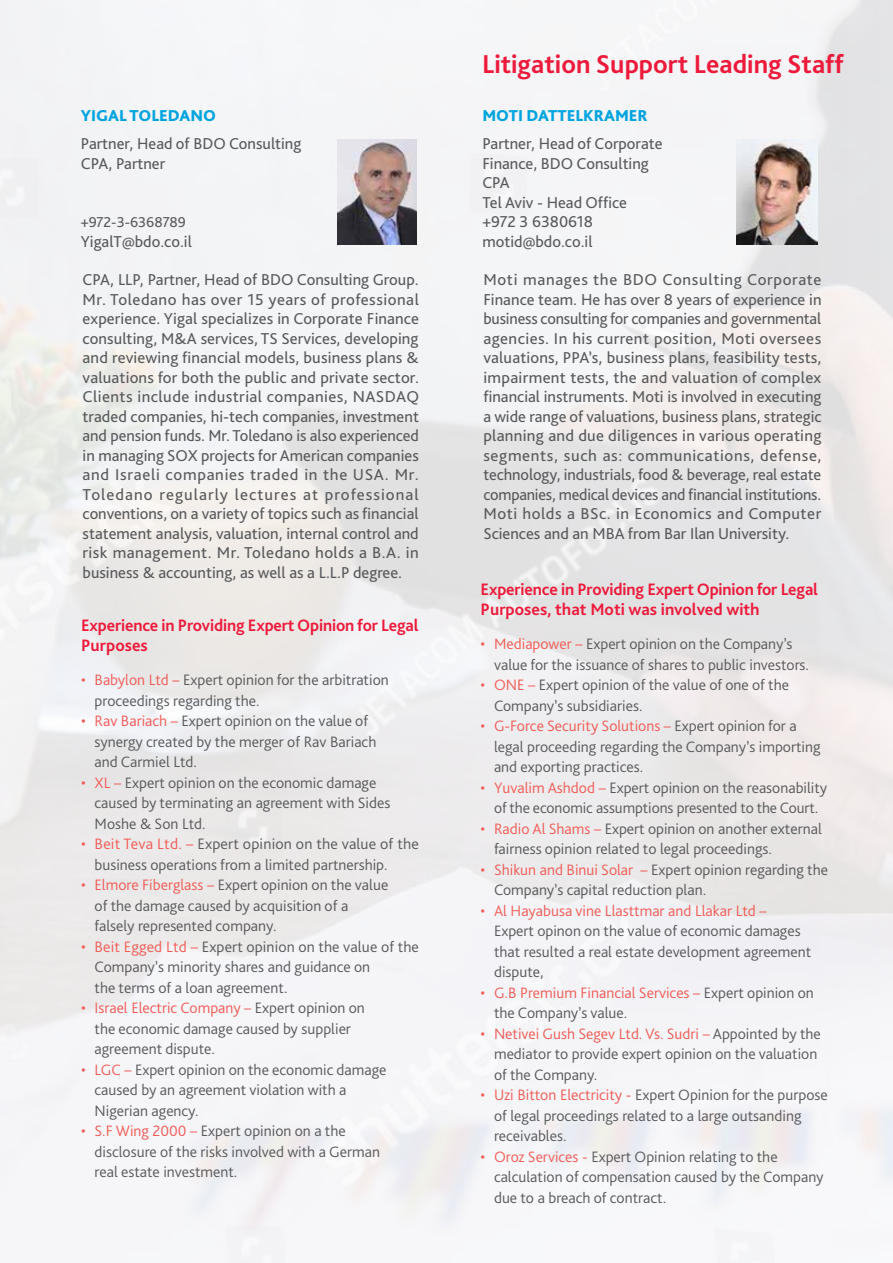
<style>
.page{position:relative;width:893px;height:1263px;background:#fff}
.page>*{position:absolute;margin:0;border:0;box-sizing:border-box;transform-origin:0 0}
.t1{font:700 27px "Bliss Pro";color:#ed1a3b}
.t2{font:700 17.4px/20.5px "Bliss Pro";letter-spacing:-.01em;color:#ed1a3b}
.t3{font:16.5px/19.5px "Bliss Pro";color:#58595b;text-align:justify}
.t4{font:800 16.5px "Bliss Pro";color:#00a4df}
.t5{font:300 15.75px/20.5px "Bliss Pro";color:#58595b}
.t6{font:300 15.75px "Bliss Pro";color:#f15b56}
.t7{font:15px "Bliss Pro";color:#58595b}
.s1{color:#f15b56}
</style>
<div class="page">
<img style="left:0;top:0;width:893px;height:1263px">
<img style="left:337px;top:140px;width:79px;height:104px">
<img style="left:737px;top:140px;width:80px;height:104px">
<p class="t4" style="left:81px;top:106px;width:137px">YIGAL TOLEDANO</p>
<p class="t3" style="left:81px;top:134px;width:222px">Partner, Head of BDO Consulting<br>CPA, Partner</p>
<p class="t7" style="left:81px;top:213px;width:107px">+972-3-6368789</p>
<p class="t3" style="left:81px;top:231px;width:113px">YigalT@bdo.co i l.</p>
<p class="t3" style="left:83px;top:270px;width:338px">CPA, LLP, Partner, Head of BDO Consulting Group.<br>Mr. Toledano has over 15 years of professional experience. Yigal specializes in Corporate Finance consulting M, &amp;A services, TS Services, developing and reviewing financial models, business plans &amp; valuations for both the public and private sector.<br>Clients include industrial companies, NASDAQ traded companies, hi-tech companies, investment and pension funds. Mr.Toledano is also experienced in managing SOX projects for American companies and Israeli companies traded in the USA. Mr.<br>Toledano regularly lectures at professional conventions, on a variety of topics such as financial statement analysis, valuation, internal control and risk management. Mr. Toledano holds A.Ba i n. business &amp; accounting, as well as P.L.La degree.</p>
<p class="t2" style="left:81px;top:614px;width:339px">Experience in Providing Expert Opinion for Legal<br>Purposes</p>
<p class="t5" style="left:95px;top:669px;width:296px"><span class="s1">Babylon Ltd –</span> Expert opinion for the arbitration</p>
<p class="t6" style="left:81px;top:670px;width:6px">•</p>
<p class="t6" style="left:81px;top:711px;width:6px">•</p>
<p class="t6" style="left:81px;top:773px;width:6px">•</p>
<p class="t6" style="left:81px;top:834px;width:6px">•</p>
<p class="t6" style="left:81px;top:875px;width:6px">•</p>
<p class="t6" style="left:81px;top:937px;width:6px">•</p>
<p class="t6" style="left:81px;top:998px;width:6px">•</p>
<p class="t6" style="left:81px;top:1060px;width:6px">•</p>
<p class="t6" style="left:81px;top:1121px;width:6px">•</p>
<p class="t5" style="left:95px;top:690px;width:275px">proceedings regarding the.<br><span class="s1">Rav Bariach –</span> Expert opinion on the value of</p>
<p class="t5" style="left:95px;top:731px;width:283px">synergy created by the merger of Rav Bariach and Carmiel Ltd.<br><span class="s1">XL –</span> Expert opinion on the economic damage</p>
<p class="t5" style="left:95px;top:792px;width:326px">caused by terminating an agreement with Sides<br>Moshe &amp; Son Ltd.<br><span class="s1">Beit Teva Ltd. –</span> Expert opinion on the value of the</p>
<p class="t5" style="left:95px;top:854px;width:295px">business operations from a limited partnership.<br><span class="s1">Elmore Fiberglass –</span> Expert opinion on the value</p>
<p class="t5" style="left:95px;top:895px;width:326px">of the damage caused by acquisition of a<br>falsely represented company.<br><span class="s1">Beit Egged Ltd –</span> Expert opinion on the value of the</p>
<p class="t5" style="left:95px;top:956px;width:277px">Company s’ minority shares and guidance on the terms of a loan agreement.<br><span class="s1">Israel Electric Company –</span> Expert opinion on</p>
<p class="t5" style="left:95px;top:1018px;width:293px">the economic damage caused by supplier agreement dispute.<br><span class="s1">LGC –</span> Expert opinion on the economic damage</p>
<p class="t5" style="left:95px;top:1079px;width:253px">caused by an agreement violation with a<br>Nigerian agency.<br><span class="s1">F.S Wing 2000 –</span> Expert opinion on a the</p>
<p class="t5" style="left:95px;top:1141px;width:287px">disclosure of the risks involved with a German real estate investment.</p>
<h1 class="t1" style="left:482px;top:48px;width:363px">Litigation Support Leading Staff</h1>
<p class="t4" style="left:482px;top:106px;width:167px">MOTI DATTELKRAMER</p>
<p class="t3" style="left:482px;top:134px;width:182px;text-align:left">Partner, Head of Corporate<br>Finance, BDO Consulting<br>CPA<br>Tel Aviv - Head Office +972 3 6380618 motid@bdo.co i l.</p>
<p class="t3" style="left:483px;top:270px;width:340px">Moti manages the BDO Consulting Corporate Finance team. He has over 8 years of experience in business consulting for companies and governmental agencies In. his current position, Moti oversees valuations, PPA ,s’ business plans, feasibility tests, impairment tests, the and valuation of complex financial instruments. Moti is involved in executing a wide range of valuations, business plans, strategic planning and due diligences in various operating segments, such as: communications, defense, technology, industrials, food &amp; beverage, real estate companies, medical devices and financial institutions.<br>Moti holds a BSc in. Economics and Computer Sciences and an MBA from Bar Ilan University.</p>
<p class="t2" style="left:481px;top:578px;width:339px">Experience in Providing Expert Opinion for Legal<br>Purposes, that Moti was involved with</p>
<p class="t5" style="left:494px;top:633px;width:300px"><span class="s1">Mediapower –</span> Expert opinion on the Company s’</p>
<p class="t6" style="left:481px;top:634px;width:6px">•</p>
<p class="t6" style="left:481px;top:675px;width:6px">•</p>
<p class="t6" style="left:481px;top:716px;width:6px">•</p>
<p class="t6" style="left:481px;top:777px;width:6px">•</p>
<p class="t6" style="left:481px;top:818px;width:6px">•</p>
<p class="t6" style="left:481px;top:859px;width:6px">•</p>
<p class="t6" style="left:481px;top:900px;width:6px">•</p>
<p class="t6" style="left:481px;top:982px;width:6px">•</p>
<p class="t6" style="left:481px;top:1023px;width:6px">•</p>
<p class="t6" style="left:481px;top:1085px;width:6px">•</p>
<p class="t6" style="left:481px;top:1146px;width:6px">•</p>
<p class="t5" style="left:494px;top:654px;width:317px">value for the issuance of shares to public investors.<br><span class="s1">ONE –</span> Expert opinion of the value of one of the</p>
<p class="t5" style="left:494px;top:695px;width:304px">Company s’ subsidiaries.<br><span class="s1">G-Force Security Solutions –</span> Expert opinion for a</p>
<p class="t5" style="left:494px;top:736px;width:335px">legal proceeding regarding the Company s’ importing and exporting practices.<br><span class="s1">Yuvalim Ashdod –</span> Expert opinion on the reasonability</p>
<p class="t5" style="left:494px;top:797px;width:329px">of the economic assumptions presented to the Court.<br><span class="s1">Radio Al Shams –</span> Expert opinion on another external</p>
<p class="t5" style="left:494px;top:838px;width:279px">fairness opinion related to legal proceedings.</p>
<p class="t5" style="left:640px;top:859px;width:189px"><span class="s1">–</span> Expert opinion regarding the</p>
<p class="t6" style="left:494px;top:859px;width:141px">Shikun and Binui Solar</p>
<p class="t5" style="left:494px;top:879px;width:214px">Company s’ capital reduction plan.</p>
<p class="t6" style="left:494px;top:900px;width:274px">Al Hayabusa vine Llasttmar and Llakar Ltd –</p>
<p class="t5" style="left:494px;top:920px;width:321px">Expert opinon on the value of economic damages that resulted a real estate development agreement dispute,<br><span class="s1">G B. Premium Financial Services –</span> Expert opinion on</p>
<p class="t5" style="left:494px;top:1002px;width:328px">the Company s’ value.<br><span class="s1">Netivei Gush Segev Ltd. Vs. Sudri –</span> Appointed by the</p>
<p class="t5" style="left:494px;top:1043px;width:335px">mediator to provide expert opinion on the valuation of the Company.<br><span class="s1">Uzi Bitton Electricity -</span> Expert Opinion for the purpose</p>
<p class="t5" style="left:494px;top:1105px;width:309px">of legal proceedings related to a large outsanding receivables.<br><span class="s1">Oroz Services -</span> Expert Opinion relating to the</p>
<p class="t5" style="left:494px;top:1166px;width:331px">calculation of compensation caused by the Company due to a breach of contract.</p>
</div>
